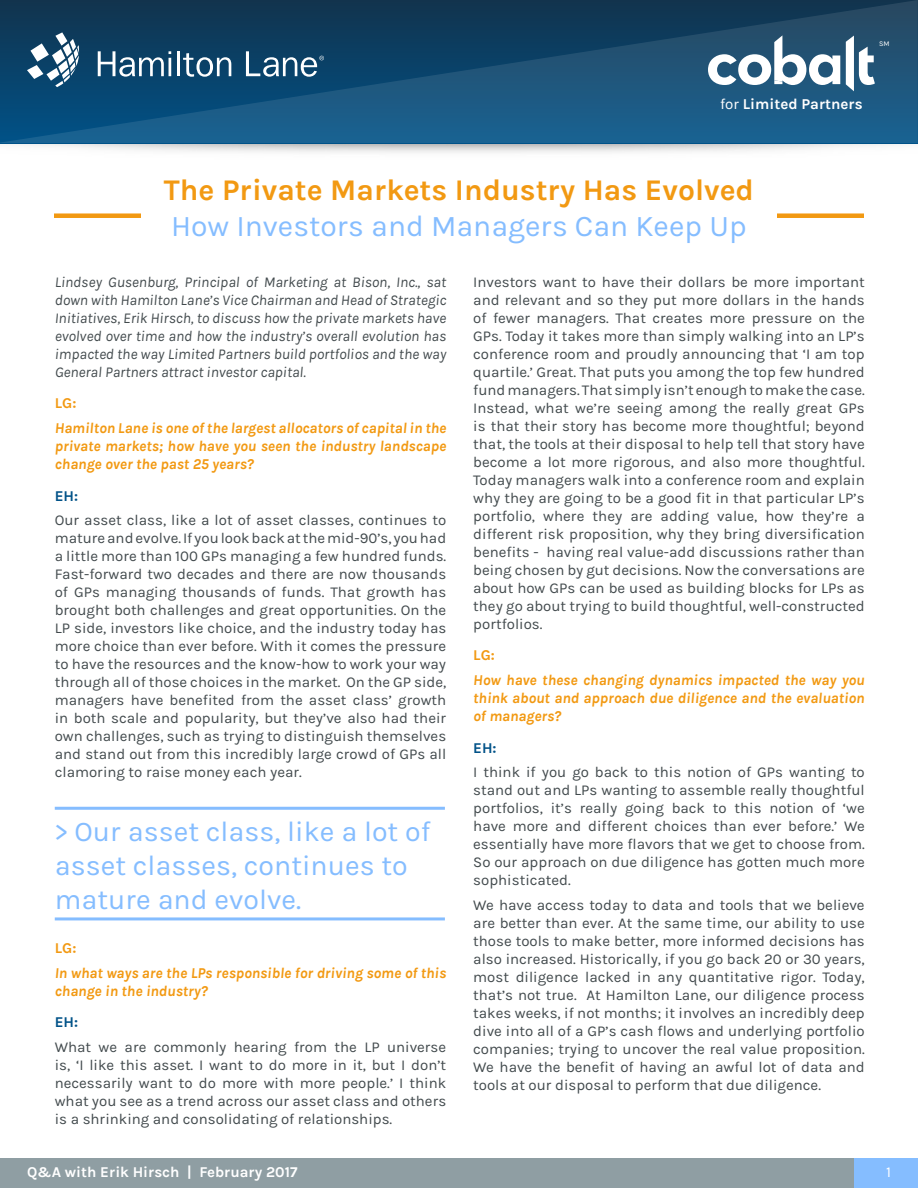
<style>
.page{position:relative;width:918px;height:1188px;background:#fff}
.page>*{position:absolute;margin:0;border:0;box-sizing:border-box;transform-origin:0 0}
.t1{font:700 30px/36px "Karla";color:#f29912}
.t2{font:28.5px/34.2px "Karla";color:#85bdff}
.t3{font:15px/18px "Karla";color:#424a4d;text-align:justify}
.t4{font:italic 15px/18px "Karla";color:#424a4d;text-align:justify}
.t5{font:italic 700 15px/18px "Karla";color:#f29912;text-align:justify}
.t6{font:700 15px "Karla";color:#fff}
.t7{font:700 15px "Karla";color:#f29912}
.t8{font:700 15px "Karla";color:#005288}
.t9{font:15px "Karla";color:#fff}
.t10{font:7.2px "Karla";color:#fff}
.s1{font-weight:400}
.s2{font-weight:400;color:#85bdff}
</style>
<div class="page">
<div style="left:0;top:1158px;width:918px;height:30px;background:#8f9ea3"></div>
<div style="left:854px;top:1158px;width:64px;height:30px;background:#85bdff"></div>
<img style="left:0;top:143px;width:918px;height:10px">
<div style="left:54px;top:213px;width:87px;height:5px;background:#f29912"></div>
<div style="left:777px;top:213px;width:87px;height:5px;background:#f29912"></div>
<svg style="left:0;top:0;width:918px;height:143px;background:#154c71"></svg>
<svg style="left:27px;top:32px;width:204px;height:57px;background:#325f7e"></svg>
<svg style="left:246px;top:51px;width:78px;height:26px"></svg>
<svg style="left:846px;top:36px;width:29px;height:55px"></svg>
<svg style="left:708px;top:35px;width:132px;height:50px"></svg>
<hr style="left:55px;top:807px;width:390px;height:3px;background:#85bdff">
<hr style="left:55px;top:917px;width:390px;height:3px;background:#85bdff">
<p class="t10" style="left:879px;top:39px;width:12px">SM</p>
<p class="t6" style="left:720px;top:95px;width:144px"><span class="s1">for</span> Limited Partners</p>
<p class="t1" style="left:164px;top:172px;width:592px">The Private Markets Industry Has Evolved<br><span class="s2">How Investors and Managers Can Keep Up</span></p>
<p class="t4" style="left:55px;top:273px;width:393px">Lindsey Gusenburg, Principal of Marketing at Bison, Inc., sat down with Hamilton Lane’s Vice Chairman and Head of Strategic Initiatives, Erik Hirsch, to discuss how the private markets have evolved over time and how the industry’s overall evolution has impacted the way Limited Partners build portfolios and the way General Partners attract investor capital.</p>
<p class="t7" style="left:55px;top:395px;width:23px">LG:</p>
<p class="t5" style="left:55px;top:419px;width:393px">Hamilton Lane is one of the largest allocators of capital in the private markets; how have you seen the industry landscape change over the past 25 years?</p>
<p class="t8" style="left:55px;top:487px;width:25px">EH:</p>
<p class="t3" style="left:55px;top:512px;width:393px">Our asset class, like a lot of asset classes, continues to mature and evolve. If you look back at the mid-90’s, you had a little more than 100 GPs managing a few hundred funds.<br>Fast-forward two decades and there are now thousands of GPs managing thousands of funds. That growth has brought both challenges and great opportunities. On the LP side, investors like choice, and the industry today has more choice than ever before. With it comes the pressure to have the resources and the know-how to work your way through all of those choices in the market. On the GP side, managers have benefited from the asset class’ growth in both scale and popularity, but they’ve also had their own challenges, such as trying to distinguish themselves and stand out from this incredibly large crowd of GPs all clamoring to raise money each year.</p>
<p class="t2" style="left:55px;top:815px;width:377px">&gt; Our asset class, like a lot of asset classes, continues to mature and evolve.</p>
<p class="t7" style="left:55px;top:939px;width:23px">LG:</p>
<p class="t5" style="left:55px;top:964px;width:393px">In what ways are the LPs responsible for driving some of this change in the industry?</p>
<p class="t8" style="left:55px;top:1013px;width:25px">EH:</p>
<p class="t3" style="left:55px;top:1038px;width:393px">What we are commonly hearing from the LP universe is, ‘I like this asset. I want to do more in it, but I don’t necessarily want to do more with more people.’ I think what you see as a trend across our asset class and others is a shrinking and consolidating of relationships.</p>
<p class="t3" style="left:473px;top:273px;width:393px">Investors want to have their dollars be more important and relevant and so they put more dollars in the hands of fewer managers. That creates more pressure on the GPs. Today it takes more than simply walking into an LP’s conference room and proudly announcing that ‘I am top quartile.’ Great. That puts you among the top few hundred fund managers. That simply isn’t enough to make the case.<br>Instead, what we’re seeing among the really great GPs is that their story has become more thoughtful; beyond that, the tools at their disposal to help tell that story have become a lot more rigorous, and also more thoughtful.<br>Today managers walk into a conference room and explain why they are going to be a good fit in that particular LP’s portfolio, where they are adding value, how they’re a different risk proposition, why they bring diversification benefits - having real value-add discussions rather than being chosen by gut decisions. Now the conversations are about how GPs can be used as building blocks for LPs as they go about trying to build thoughtful, well-constructed portfolios.</p>
<p class="t7" style="left:473px;top:647px;width:23px">LG:</p>
<p class="t5" style="left:473px;top:671px;width:393px">How have these changing dynamics impacted the way you think about and approach due diligence and the evaluation of managers?</p>
<p class="t8" style="left:473px;top:739px;width:25px">EH:</p>
<p class="t3" style="left:473px;top:764px;width:393px">I think if you go back to this notion of GPs wanting to stand out and LPs wanting to assemble really thoughtful portfolios, it’s really going back to this notion of ‘we have more and different choices than ever before.’ We essentially have more flavors that we get to choose from.<br>So our approach on due diligence has gotten much more sophisticated.</p>
<p class="t3" style="left:473px;top:896px;width:393px">We have access today to data and tools that we believe are better than ever. At the same time, our ability to use those tools to make better, more informed decisions has also increased. Historically, if you go back 20 or 30 years, most diligence lacked in any quantitative rigor. Today, that’s not true. At Hamilton Lane, our diligence process takes weeks, if not months; it involves an incredibly deep dive into all of a GP’s cash flows and underlying portfolio companies; trying to uncover the real value proposition.<br>We have the benefit of having an awful lot of data and tools at our disposal to perform that due diligence.</p>
<p class="t6" style="left:27px;top:1163px;width:272px">Q&amp;A with Erik Hirsch | February 2017</p>
<p class="t9" style="left:886px;top:1164px;width:6px">1</p>
</div>
